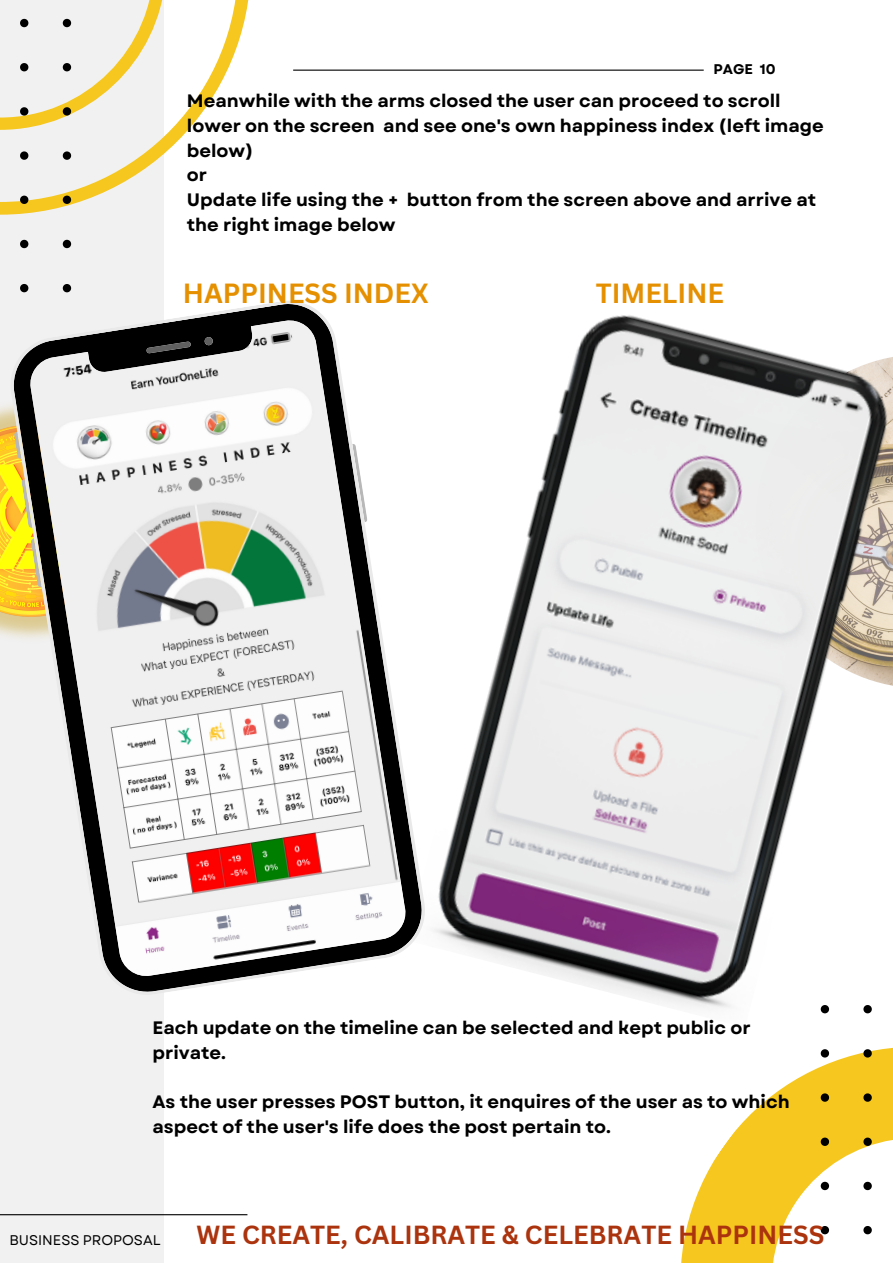
<style>
.page{position:relative;width:893px;height:1264px;background:#fff}
.page>*{position:absolute;margin:0;border:0;box-sizing:border-box;transform-origin:0 0}
.t1{font:700 27px "Canva Sans";color:#e59000}
.t2{font:700 25.5px "Canva Sans";color:#ab340e}
.t3{font:700 18px/24.8px "Garet";color:#000}
.t4{font:13.95px "Garet";color:#000}
.t5{font:700 13.95px "Garet";color:#000}
</style>
<div class="page">
<div style="left:0;top:0;width:164px;height:1262px;background:#f1f1f1"></div>
<svg style="left:71px;top:0;width:178px;height:205px"></svg>
<svg style="left:0;top:18px;width:71px;height:274px"></svg>
<hr style="left:293px;top:70px;width:410px;height:1px;background:#000">
<svg style="left:681px;top:1067px;width:139px;height:195px;fill:#f6c71e"></svg>
<svg style="left:820px;top:1048px;width:72px;height:187px"></svg>
<hr style="left:0;top:1214px;width:247px;height:1px;background:#000">
<img style="left:0;top:406px;width:10px;height:230px">
<img style="left:433px;top:315px;width:459px;height:699px">
<svg style="left:10px;top:301px;width:415px;height:692px"></svg>
<p class="t5" style="left:713px;top:59px;width:63px">PAGE 10</p>
<p class="t3" style="left:187px;top:88px;width:638px">Meanwhile with the arms closed the user can proceed to scroll lower on the screen and see one's own happiness index (left image below)</p>
<p class="t3" style="left:187px;top:163px;width:22px">or</p>
<p class="t3" style="left:187px;top:187px;width:630px">Update life using the + button from the screen above and arrive at the right image below</p>
<p class="t1" style="left:183px;top:274px;width:247px">HAPPINESS INDEX</p>
<p class="t1" style="left:595px;top:274px;width:130px">TIMELINE</p>
<p class="t3" style="left:152px;top:1015px;width:599px">Each update on the timeline can be selected and kept public or private.</p>
<p class="t3" style="left:152px;top:1089px;width:638px">As the user presses POST button, it enquires of the user as to which aspect of the user's life does the post pertain to.</p>
<p class="t4" style="left:9px;top:1229px;width:153px">BUSINESS PROPOSAL</p>
<p class="t2" style="left:196px;top:1216px;width:629px">WE CREATE, CALIBRATE &amp; CELEBRATE HAPPINESS</p>
</div>
